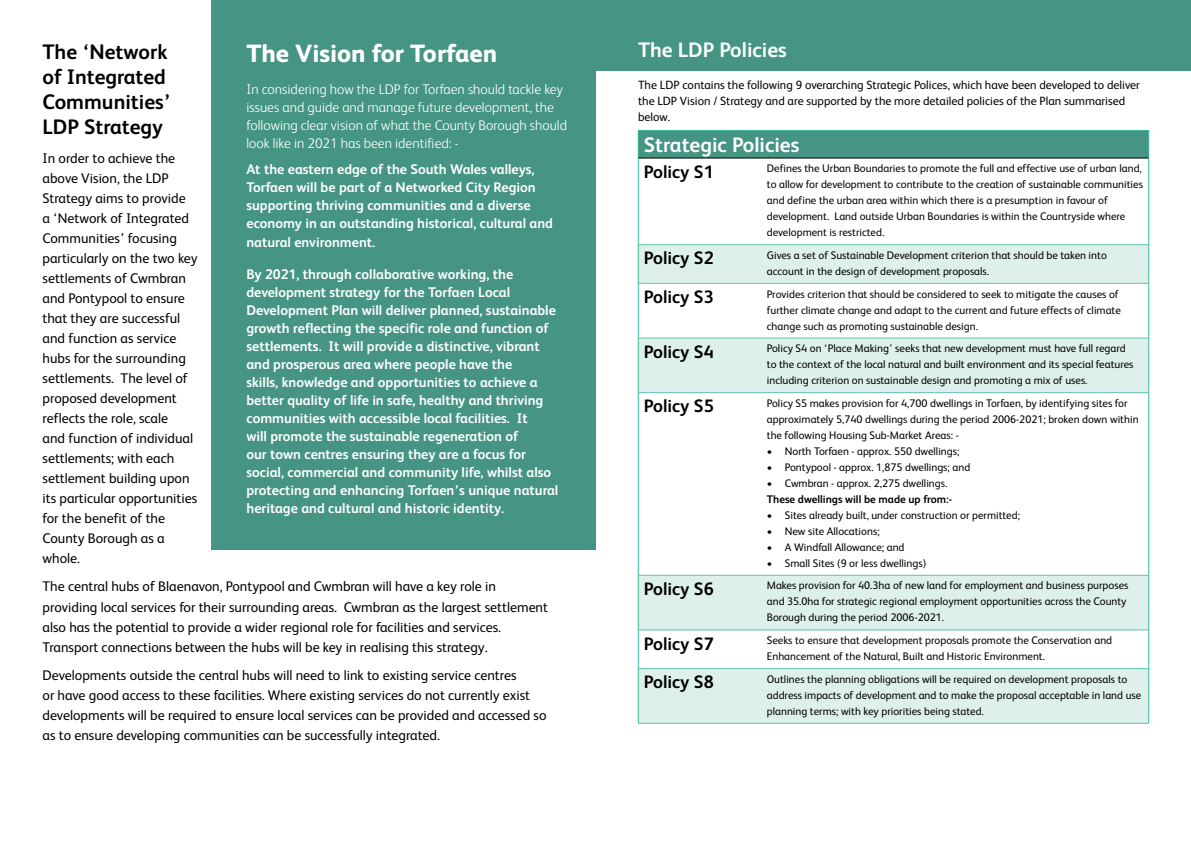
<style>
.page{position:relative;width:1191px;height:842px;background:#fff}
.page>*{position:absolute;margin:0;border:0;box-sizing:border-box;transform-origin:0 0}
.t1{font:800 25px "FS Albert";color:#fff}
.t2{font:700 21px/25.2px "FS Albert";color:#000}
.t3{font:700 21px "FS Albert";color:#fff}
.t4{font:700 18px "FS Albert";color:#000}
.t5{font:14px/20px "FS Albert";color:#000}
.t6{font:700 14px/18px "FS Albert";color:#fff}
.t7{font:300 14px/18px "FS Albert";color:#fff}
.t8{font:12px/16px "FS Albert";color:#000}
.t9{font:11px/16px "FS Albert";color:#000}
.t10{font:700 11px "FS Albert";color:#000}
</style>
<div class="page">
<div style="left:595px;top:0;width:596px;height:71px;background:#459484"></div>
<div style="left:211px;top:0;width:384px;height:549px;background:#459484"></div>
<div style="left:638px;top:131px;width:510px;height:27px;background:#459484"></div>
<svg style="left:639px;top:245px;width:509px;height:478px"></svg>
<hr style="left:638px;top:244px;width:123px;height:1px;background:#60c3ad">
<hr style="left:761px;top:244px;width:387px;height:1px;background:#60c3ad">
<hr style="left:638px;top:283px;width:123px;height:1px;background:#60c3ad">
<hr style="left:761px;top:283px;width:387px;height:1px;background:#60c3ad">
<hr style="left:638px;top:338px;width:123px;height:1px;background:#60c3ad">
<hr style="left:761px;top:338px;width:387px;height:1px;background:#60c3ad">
<hr style="left:638px;top:392px;width:123px;height:1px;background:#60c3ad">
<hr style="left:761px;top:392px;width:387px;height:1px;background:#60c3ad">
<hr style="left:638px;top:575px;width:123px;height:1px;background:#60c3ad">
<hr style="left:761px;top:575px;width:387px;height:1px;background:#60c3ad">
<hr style="left:638px;top:630px;width:123px;height:1px;background:#60c3ad">
<hr style="left:761px;top:630px;width:387px;height:1px;background:#60c3ad">
<hr style="left:638px;top:668px;width:123px;height:1px;background:#60c3ad">
<hr style="left:761px;top:668px;width:387px;height:1px;background:#60c3ad">
<hr style="left:638px;top:723px;width:123px;height:1px;background:#60c3ad">
<hr style="left:761px;top:723px;width:388px;height:1px;background:#60c3ad">
<hr style="left:638px;top:158px;width:1px;height:87px;background:#39bb9d">
<hr style="left:638px;top:245px;width:1px;height:38px;background:#39bb9d">
<hr style="left:638px;top:283px;width:1px;height:55px;background:#39bb9d">
<hr style="left:638px;top:338px;width:1px;height:55px;background:#39bb9d">
<hr style="left:638px;top:393px;width:1px;height:182px;background:#39bb9d">
<hr style="left:638px;top:575px;width:1px;height:55px;background:#39bb9d">
<hr style="left:638px;top:630px;width:1px;height:39px;background:#39bb9d">
<hr style="left:638px;top:669px;width:1px;height:54px;background:#39bb9d">
<hr style="left:1148px;top:158px;width:1px;height:87px;background:#39bb9d">
<hr style="left:1148px;top:245px;width:1px;height:38px;background:#39bb9d">
<hr style="left:1148px;top:283px;width:1px;height:55px;background:#39bb9d">
<hr style="left:1148px;top:338px;width:1px;height:55px;background:#39bb9d">
<hr style="left:1148px;top:393px;width:1px;height:182px;background:#39bb9d">
<hr style="left:1148px;top:575px;width:1px;height:55px;background:#39bb9d">
<hr style="left:1148px;top:630px;width:1px;height:39px;background:#39bb9d">
<hr style="left:1148px;top:669px;width:1px;height:54px;background:#39bb9d">
<hr style="left:638px;top:130px;width:123px;height:1px;background:#39bb9d">
<svg style="left:638px;top:131px;width:1px;height:27px"></svg>
<hr style="left:761px;top:130px;width:388px;height:1px;background:#39bb9d">
<svg style="left:1148px;top:131px;width:1px;height:27px"></svg>
<hr style="left:638px;top:158px;width:123px;height:1px;background:#000">
<hr style="left:761px;top:158px;width:387px;height:1px;background:#000">
<h1 class="t1" style="left:246px;top:38px;width:252px">The Vision for Torfaen</h1>
<p class="t7" style="left:246px;top:80px;width:322px">In considering how the LDP for Torfaen should tackle key issues and guide and manage future development, the following clear vision of what the County Borough should look like in 2021 has been identified: -</p>
<p class="t6" style="left:246px;top:161px;width:308px">At the eastern edge of the South Wales valleys, Torfaen will be part of a Networked City Region supporting thriving communities and a diverse economy in an outstanding historical, cultural and natural environment.</p>
<p class="t6" style="left:246px;top:265px;width:313px">By 2021, through collaborative working, the development strategy for the Torfaen Local Development Plan will deliver planned, sustainable growth reflecting the specific role and function of settlements. It will provide a distinctive, vibrant and prosperous area where people have the<br>skills, knowledge and opportunities to achieve a better quality of life in safe, healthy and thriving communities with accessible local facilities. It<br>will promote the sustainable regeneration of<br>our town centres ensuring they are a focus for social, commercial and community life, whilst also protecting and enhancing Torfaen’s unique natural heritage and cultural and historic identity.</p>
<h2 class="t2" style="left:43px;top:39px;width:130px">The ‘Network of Integrated<br>Communities’<br>LDP Strategy</h2>
<p class="t5" style="left:43px;top:148px;width:156px">In order to achieve the above Vision, the LDP<br>Strategy aims to provide<br>a ‘Network of Integrated<br>Communities’ focusing particularly on the two key settlements of Cwmbran and Pontypool to ensure that they are successful and function as service hubs for the surrounding settlements. The level of proposed development reflects the role, scale<br>and function of individual settlements; with each settlement building upon its particular opportunities for the benefit of the<br>County Borough as a whole.</p>
<p class="t5" style="left:43px;top:577px;width:507px">The central hubs of Blaenavon, Pontypool and Cwmbran will have a key role in providing local services for their surrounding areas. Cwmbran as the largest settlement also has the potential to provide a wider regional role for facilities and services.<br>Transport connections between the hubs will be key in realising this strategy.</p>
<p class="t5" style="left:43px;top:665px;width:505px">Developments outside the central hubs will need to link to existing service centres<br>or have good access to these facilities. Where existing services do not currently exist developments will be required to ensure local services can be provided and accessed so as to ensure developing communities can be successfully integrated.</p>
<h2 class="t3" style="left:638px;top:38px;width:150px">The LDP Policies</h2>
<p class="t8" style="left:638px;top:76px;width:503px">The LDP contains the following 9 overarching Strategic Polices, which have been developed to deliver the LDP Vision / Strategy and are supported by the more detailed policies of the Plan summarised below.</p>
<h2 class="t3" style="left:644px;top:133px;width:157px">Strategic Policies</h2>
<h3 class="t4" style="left:644px;top:161px;width:71px">Policy S1</h3>
<p class="t9" style="left:767px;top:160px;width:378px">Defines the Urban Boundaries to promote the full and effective use of urban land, to allow for development to contribute to the creation of sustainable communities and define the urban area within which there is a presumption in favour of development. Land outside Urban Boundaries is within the Countryside where development is restricted.</p>
<h3 class="t4" style="left:644px;top:248px;width:71px">Policy S2</h3>
<p class="t9" style="left:767px;top:247px;width:341px">Gives a set of Sustainable Development criterion that should be taken into account in the design of development proposals.</p>
<h3 class="t4" style="left:644px;top:286px;width:71px">Policy S3</h3>
<p class="t9" style="left:767px;top:286px;width:355px">Provides criterion that should be considered to seek to mitigate the causes of further climate change and adapt to the current and future effects of climate change such as promoting sustainable design.</p>
<h3 class="t4" style="left:644px;top:341px;width:71px">Policy S4</h3>
<p class="t9" style="left:767px;top:340px;width:368px">Policy S4 on ‘Place Making’ seeks that new development must have full regard to the context of the local natural and built environment and its special features including criterion on sustainable design and promoting a mix of uses.</p>
<h3 class="t4" style="left:644px;top:396px;width:71px">Policy S5</h3>
<p class="t9" style="left:767px;top:395px;width:373px">Policy S5 makes provision for 4,700 dwellings in Torfaen, by identifying sites for approximately 5,740 dwellings during the period 2006-2021; broken down within the following Housing Sub-Market Areas: -</p>
<p class="t9" style="left:767px;top:443px;width:194px">• North Torfaen - approx. 550 dwellings;</p>
<p class="t9" style="left:767px;top:459px;width:205px">• Pontypool - approx. 1,875 dwellings; and</p>
<p class="t9" style="left:767px;top:475px;width:182px">• Cwmbran - approx. 2,275 dwellings.</p>
<p class="t10" style="left:767px;top:493px;width:187px">These dwellings will be made up from:-</p>
<p class="t9" style="left:767px;top:507px;width:255px">• Sites already built, under construction or permitted;</p>
<p class="t9" style="left:767px;top:523px;width:114px">• New site Allocations;</p>
<p class="t9" style="left:767px;top:539px;width:139px">• A Windfall Allowance; and</p>
<p class="t9" style="left:767px;top:555px;width:161px">• Small Sites (9 or less dwellings)</p>
<h3 class="t4" style="left:644px;top:578px;width:71px">Policy S6</h3>
<p class="t9" style="left:767px;top:578px;width:363px">Makes provision for 40.3ha of new land for employment and business purposes and 35.0ha for strategic regional employment opportunities across the County<br>Borough during the period 2006-2021.</p>
<h3 class="t4" style="left:644px;top:633px;width:71px">Policy S7</h3>
<p class="t9" style="left:767px;top:632px;width:347px">Seeks to ensure that development proposals promote the Conservation and<br>Enhancement of the Natural, Built and Historic Environment.</p>
<h3 class="t4" style="left:644px;top:671px;width:71px">Policy S8</h3>
<p class="t9" style="left:767px;top:671px;width:376px">Outlines the planning obligations will be required on development proposals to address impacts of development and to make the proposal acceptable in land use planning terms; with key priorities being stated.</p>
</div>
